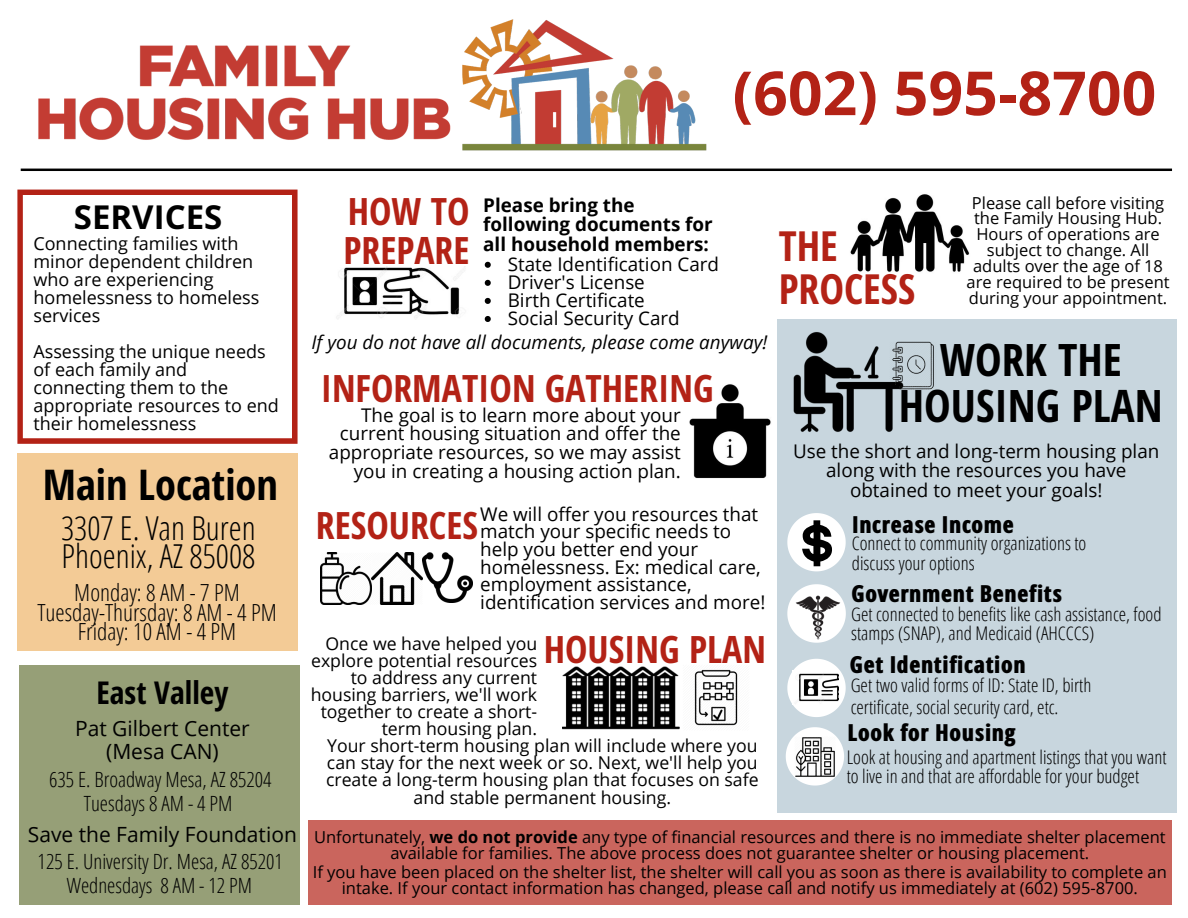
<style>
.page{position:relative;width:1188px;height:918px;background:#fff}
.page>*{position:absolute;margin:0;border:0;box-sizing:border-box;transform-origin:0 0}
.t1{font:700 60.75px "Open Sans Hebrew";color:#b32216}
.t2{font:700 44.85px/45.9px "Open Sans Hebrew Condensed";color:#000;text-align:center}
.t3{font:700 42.45px "Open Sans Hebrew Condensed";color:#000}
.t4{font:700 41.55px/42.8px "Open Sans Hebrew Condensed";color:#b32216}
.t5{font:700 37.65px/38.1px "Open Sans Hebrew Condensed";color:#b32216}
.t6{font:300 33px/28.3px "Open Sans Condensed";color:#000}
.t7{font:700 33px "Open Sans Hebrew";color:#000}
.t8{font:700 31.5px "Open Sans Hebrew Condensed";color:#000}
.t9{font:800 23.55px "Open Sans Hebrew Condensed";color:#000}
.t10{font:300 23.55px/19.5px "Open Sans Condensed";color:#000;text-align:center}
.t11{font:300 21px/24.2px "Open Sans Condensed";color:#000;text-align:center}
.t12{font:21px/23px "Open Sans";color:#000;text-align:center}
.t13{font:18.9px/17.5px "Open Sans";color:#000}
.t14{font:300 18.9px/19.5px "Open Sans Condensed";color:#000}
.t15{font:700 18.9px/19.5px "Open Sans";color:#000}
.t16{font:italic 18.9px "Open Sans";color:#000}
.t17{font:18px/18px "Open Sans";color:#000}
.t18{font:17.7px "Open Sans";color:#000}
.t19{font:16.5px/15.9px "Open Sans";color:#000;text-align:center}
.s1{font-weight:700}
</style>
<div class="page">
<img style="left:462px;top:19px;width:245px;height:132px">
<img style="left:38px;top:45px;width:413px;height:95px">
<div style="left:17px;top:453px;width:281px;height:198px;background:#f3cb96"></div>
<div style="left:19px;top:665px;width:280px;height:240px;background:#969f77"></div>
<div style="left:777px;top:319px;width:399px;height:494px;background:#c8d6de"></div>
<img style="left:850px;top:194px;width:120px;height:78px">
<svg style="left:485px;top:262px;width:6px;height:6px"></svg>
<svg style="left:485px;top:280px;width:6px;height:6px"></svg>
<svg style="left:485px;top:298px;width:6px;height:6px"></svg>
<svg style="left:485px;top:316px;width:6px;height:6px"></svg>
<img style="left:336px;top:266px;width:129px;height:52px">
<svg style="left:17px;top:190px;width:281px;height:254px"></svg>
<img style="left:689px;top:384px;width:82px;height:95px">
<img style="left:321px;top:553px;width:102px;height:51px">
<img style="left:423px;top:553px;width:49px;height:49px">
<img style="left:562px;top:666px;width:117px;height:64px">
<img style="left:694px;top:669px;width:44px;height:57px">
<div style="left:308px;top:821px;width:864px;height:84px;background:#ca655d"></div>
<img style="left:793px;top:332px;width:112px;height:100px">
<img style="left:890px;top:342px;width:44px;height:47px">
<svg style="left:787px;top:584px;width:42px;height:39px"></svg>
<img style="left:789px;top:587px;width:57px;height:56px">
<svg style="left:787px;top:513px;width:59px;height:58px"></svg>
<svg style="left:786px;top:727px;width:58px;height:59px"></svg>
<img style="left:795px;top:736px;width:41px;height:41px">
<svg style="left:787px;top:659px;width:59px;height:58px"></svg>
<img style="left:792px;top:671px;width:46px;height:33px">
<hr style="left:21px;top:169px;width:1151px;height:2px;background:#000">
<h1 class="t1" style="left:733px;top:50px;width:425px">(602) 595-8700</h1>
<h3 class="t7" style="left:74px;top:194px;width:150px">SERVICES</h3>
<p class="t17" style="left:33px;top:234px;width:227px">Connecting families with minor dependent children who are experiencing homelessness to homeless services</p>
<p class="t17" style="left:33px;top:342px;width:247px">Assessing the unique needs of each family and connecting them to the appropriate resources to end their homelessness</p>
<h3 class="t3" style="left:43px;top:455px;width:237px">Main Location</h3>
<h3 class="t6" style="left:61px;top:513px;width:196px">3307 E. Van Buren<br>Phoenix, AZ 85008</h3>
<h3 class="t10" style="left:37px;top:582px;width:241px">Monday: 8 AM - 7 PM<br>Tuesday-Thursday: 8 AM - 4 PM<br>Friday: 10 AM - 4 PM</h3>
<h3 class="t8" style="left:96px;top:671px;width:133px">East Valley</h3>
<p class="t12" style="left:75px;top:716px;width:176px">Pat Gilbert Center (Mesa CAN)</p>
<p class="t11" style="left:49px;top:767px;width:224px">635 E. Broadway Mesa, AZ 85204<br>Tuesdays 8 AM - 4 PM</p>
<p class="t11" style="left:38px;top:848px;width:247px">125 E. University Dr. Mesa, AZ 85201<br>Wednesdays 8 AM - 12 PM</p>
<p class="t12" style="left:28px;top:823px;width:270px">Save the Family Foundation</p>
<h3 class="t5" style="left:343px;top:192px;width:128px">HOW TO<br>PREPARE</h3>
<p class="t15" style="left:483px;top:195px;width:231px">Please bring the following documents for all household members:</p>
<p class="t13" style="left:508px;top:254px;width:213px;line-height:18px">State Identification Card<br>Driver's License<br>Birth Certificate<br>Social Security Card</p>
<p class="t16" style="left:312px;top:329px;width:457px">If you do not have all documents, please come anyway!</p>
<h3 class="t5" style="left:321px;top:369px;width:394px">INFORMATION GATHERING</h3>
<p class="t13" style="left:329px;top:405px;width:353px;line-height:18.6px;text-align:right">The goal is to learn more about your current housing situation and offer the appropriate resources, so we may assist you in creating a housing action plan.</p>
<h3 class="t5" style="left:316px;top:505px;width:164px">RESOURCES</h3>
<p class="t13" style="left:480px;top:505px;width:287px">We will offer you resources that match your specific needs to help you better end your homelessness. Ex: medical care, employment assistance, identification services and more!</p>
<h3 class="t5" style="left:544px;top:629px;width:224px">HOUSING PLAN</h3>
<p class="t18" style="left:326px;top:631px;width:213px">Once we have helped you</p>
<p class="t18" style="left:311px;top:648px;width:228px">explore potential resources</p>
<p class="t18" style="left:351px;top:665px;width:188px">to address any current</p>
<p class="t18" style="left:311px;top:682px;width:228px">housing barriers, we'll work</p>
<p class="t18" style="left:321px;top:699px;width:218px">together to create a short-</p>
<p class="t18" style="left:382px;top:717px;width:157px">term housing plan.</p>
<p class="t18" style="left:327px;top:733px;width:432px">Your short-term housing plan will include where you</p>
<p class="t18" style="left:327px;top:750px;width:432px">can stay for the next week or so. Next, we'll help you</p>
<p class="t18" style="left:326px;top:768px;width:434px">create a long-term housing plan that focuses on safe</p>
<p class="t18" style="left:414px;top:785px;width:259px">and stable permanent housing.</p>
<h3 class="t4" style="left:779px;top:223px;width:138px">THE<br>PROCESS</h3>
<p class="t19" style="left:967px;top:194px;width:205px">Please call before visiting the Family Housing Hub.<br>Hours of operations are subject to change. All adults over the age of 18 are required to be present during your appointment.</p>
<h2 class="t2" style="left:899px;top:336px;width:265px">WORK THE<br>HOUSING PLAN</h2>
<p class="t13" style="left:793px;top:441px;width:368px;line-height:19.5px;text-align:center">Use the short and long-term housing plan along with the resources you have obtained to meet your goals!</p>
<h3 class="t9" style="left:852px;top:508px;width:164px">Increase Income</h3>
<p class="t14" style="left:852px;top:533px;width:236px">Connect to community organizations to discuss your options</p>
<p class="t14" style="left:851px;top:604px;width:312px">Get connected to benefits like cash assistance, food stamps (SNAP), and Medicaid (AHCCCS)</p>
<h3 class="t9" style="left:851px;top:577px;width:213px">Government Benefits</h3>
<h3 class="t9" style="left:850px;top:648px;width:178px">Get Identification</h3>
<p class="t14" style="left:851px;top:675px;width:242px;line-height:21.1px">Get two valid forms of ID: State ID, birth certificate, social security card, etc.</p>
<h3 class="t9" style="left:847px;top:716px;width:170px">Look for Housing</h3>
<p class="t14" style="left:847px;top:746px;width:321px">Look at housing and apartment listings that you want to live in and that are affordable for your budget</p>
<p class="t19" style="left:314px;top:829px;width:853px">Unfortunately, <span class="s1">we do not provide</span> any type of financial resources and there is no immediate shelter placement available for families. The above process does not guarantee shelter or housing placement.</p>
<p class="t19" style="left:313px;top:863px;width:855px">If you have been placed on the shelter list, the shelter will call you as soon as there is availability to complete an intake. If your contact information has changed, please call and notify us immediately at (602) 595-8700.</p>
</div>
